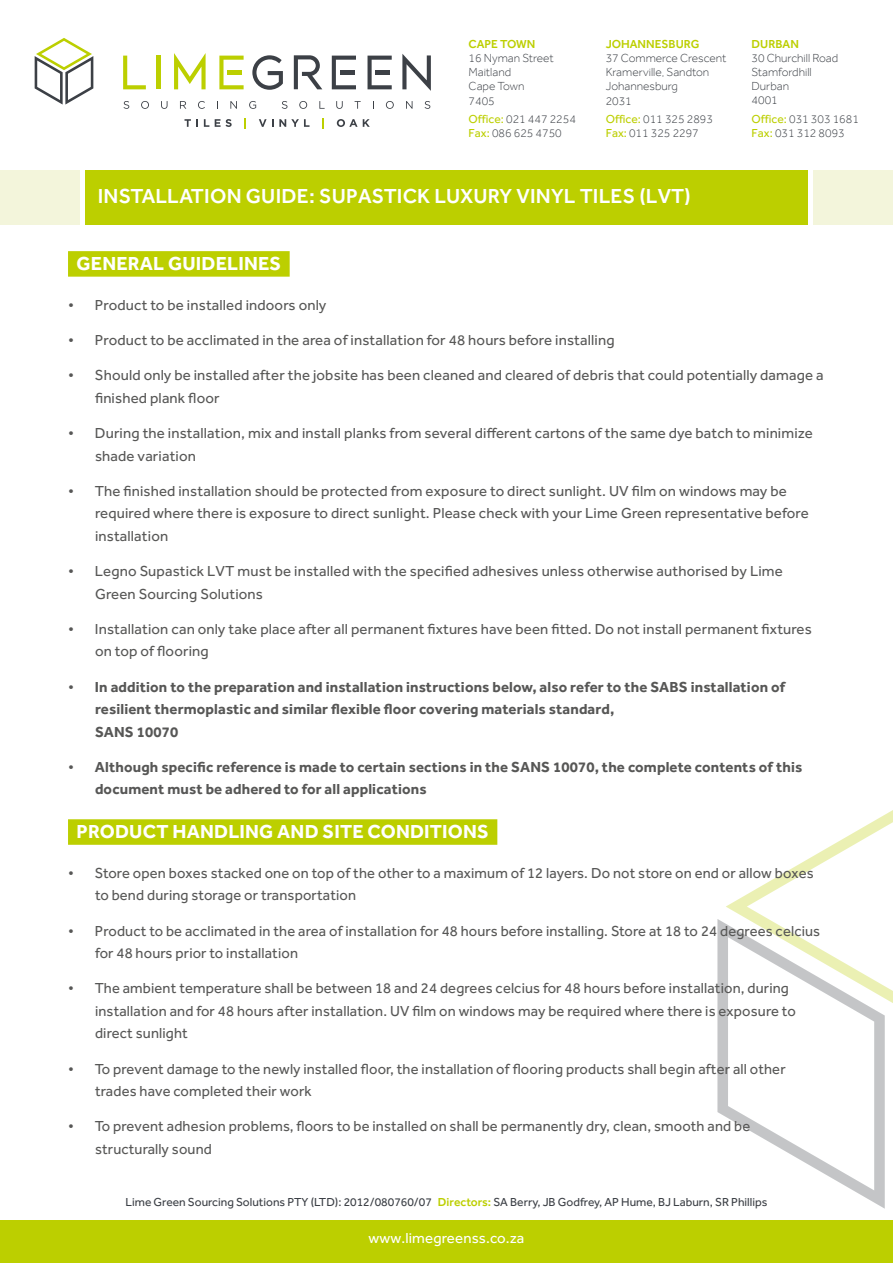
<style>
.page{position:relative;width:893px;height:1263px;background:#fff}
.page>*{position:absolute;margin:0;border:0;box-sizing:border-box;transform-origin:0 0}
.t1{font:500 21px "Effra";letter-spacing:.01em;color:#fff}
.t2{font:700 19.5px "Effra";letter-spacing:.01em;color:#fff}
.t3{font:15px/22.5px "Effra";letter-spacing:.01em;color:#575756}
.t4{font:700 15px/22.5px "Effra";letter-spacing:.01em;color:#575756}
.t5{font:15px "Effra";letter-spacing:.01em;color:#fff}
.t6{font:300 12px/14.2px "Effra";color:#3c4046}
.t7{font:12px "Effra";color:#3c4046}
.t8{font:500 12px "Effra";color:#bccf00}
.s1{font-weight:400;color:#bccf00}
.s2{font-weight:400}
.s3{font-weight:500;color:#bccf00}
</style>
<div class="page">
<svg style="left:35px;top:38px;width:58px;height:67px"></svg>
<svg style="left:252px;top:55px;width:31px;height:35px"></svg>
<svg style="left:174px;top:53px;width:32px;height:36px"></svg>
<svg style="left:402px;top:54px;width:29px;height:37px"></svg>
<hr style="left:156px;top:56px;width:4px;height:33px;background:#bccf00">
<svg style="left:123px;top:56px;width:23px;height:33px"></svg>
<svg style="left:219px;top:56px;width:25px;height:33px"></svg>
<svg style="left:332px;top:56px;width:24px;height:33px"></svg>
<svg style="left:367px;top:56px;width:25px;height:33px"></svg>
<svg style="left:294px;top:55px;width:28px;height:34px"></svg>
<svg style="left:124px;top:101px;width:5px;height:8px"></svg>
<svg style="left:141px;top:101px;width:8px;height:8px"></svg>
<svg style="left:161px;top:101px;width:7px;height:8px"></svg>
<svg style="left:180px;top:101px;width:6px;height:8px"></svg>
<svg style="left:198px;top:101px;width:7px;height:8px"></svg>
<svg style="left:230px;top:101px;width:7px;height:8px"></svg>
<svg style="left:249px;top:101px;width:7px;height:8px"></svg>
<svg style="left:282px;top:101px;width:5px;height:8px"></svg>
<svg style="left:299px;top:101px;width:8px;height:8px"></svg>
<svg style="left:319px;top:101px;width:6px;height:8px"></svg>
<svg style="left:336px;top:101px;width:7px;height:8px"></svg>
<svg style="left:355px;top:101px;width:6px;height:8px"></svg>
<svg style="left:386px;top:101px;width:8px;height:8px"></svg>
<svg style="left:406px;top:101px;width:6px;height:8px"></svg>
<svg style="left:425px;top:101px;width:5px;height:8px"></svg>
<svg style="left:184px;top:119px;width:14px;height:8px"></svg>
<svg style="left:204px;top:119px;width:5px;height:8px"></svg>
<svg style="left:215px;top:119px;width:17px;height:8px"></svg>
<svg style="left:259px;top:119px;width:14px;height:8px"></svg>
<svg style="left:279px;top:119px;width:30px;height:8px"></svg>
<svg style="left:322px;top:118px;width:2px;height:10px"></svg>
<svg style="left:337px;top:119px;width:33px;height:8px"></svg>
<div style="left:0;top:1220px;width:893px;height:43px;background:#bccf00"></div>
<svg style="left:726px;top:810px;width:167px;height:193px"></svg>
<svg style="left:717px;top:919px;width:168px;height:290px"></svg>
<div style="left:68px;top:251px;width:222px;height:26px;background:#bccf00"></div>
<div style="left:68px;top:819px;width:429px;height:26px;background:#bccf00"></div>
<div style="left:85px;top:170px;width:723px;height:55px;background:#bccf00"></div>
<div style="left:0;top:170px;width:79px;height:55px;background:#f3f5db"></div>
<div style="left:814px;top:170px;width:79px;height:55px;background:#f3f5db"></div>
<p class="t8" style="left:469px;top:36px;width:68px">CAPE TOWN</p>
<p class="t6" style="left:469px;top:51px;width:87px">16 Nyman Street<br>Maitland<br>Cape Town<br>7405</p>
<p class="t6" style="left:469px;top:112px;width:109px"><span class="s1">Office:</span> 021 447 2254<br><span class="s1">Fax:</span> 086 625 4750</p>
<p class="t8" style="left:606px;top:36px;width:95px">JOHANNESBURG</p>
<p class="t6" style="left:606px;top:51px;width:122px">37 Commerce Crescent<br>Kramerville, Sandton<br>Johannesburg<br>2031</p>
<p class="t6" style="left:606px;top:112px;width:109px"><span class="s1">Office:</span> 011 325 2893<br><span class="s1">Fax:</span> 011 325 2297</p>
<h1 class="t1" style="left:98px;top:184px;width:594px">INSTALLATION GUIDE: SUPASTICK LUXURY VINYL TILES (LVT)</h1>
<p class="t8" style="left:752px;top:36px;width:49px">DURBAN</p>
<p class="t6" style="left:752px;top:50px;width:88px">30 Churchill Road<br>Stamfordhill<br>Durban<br>4001</p>
<p class="t6" style="left:752px;top:112px;width:109px"><span class="s1">Office:</span> 031 303 1681<br><span class="s1">Fax:</span> 031 312 8093</p>
<h2 class="t2" style="left:77px;top:252px;width:206px">GENERAL GUIDELINES</h2>
<p class="t3" style="left:68px;top:293px;width:260px">• Product to be installed indoors only</p>
<p class="t3" style="left:68px;top:329px;width:548px">• Product to be acclimated in the area of installation for 48 hours before installing</p>
<p class="t3" style="left:95px;top:364px;width:730px;text-indent:-27px">• Should only be installed after the jobsite has been cleaned and cleared of debris that could potentially damage a finished plank floor</p>
<p class="t3" style="left:95px;top:422px;width:719px;text-indent:-27px">• During the installation, mix and install planks from several different cartons of the same dye batch to minimize shade variation</p>
<p class="t3" style="left:95px;top:479px;width:715px;text-indent:-27px">• The finished installation should be protected from exposure to direct sunlight. UV film on windows may be required where there is exposure to direct sunlight. Please check with your Lime Green representative before installation</p>
<p class="t3" style="left:95px;top:560px;width:689px;text-indent:-27px">• Legno Supastick LVT must be installed with the specified adhesives unless otherwise authorised by Lime<br>Green Sourcing Solutions</p>
<p class="t3" style="left:95px;top:617px;width:718px;text-indent:-27px">• Installation can only take place after all permanent fixtures have been fitted. Do not install permanent fixtures on top of flooring</p>
<p class="t4" style="left:95px;top:675px;width:692px;text-indent:-27px"><span class="s2">•</span> In addition to the preparation and installation instructions below, also refer to the SABS installation of resilient thermoplastic and similar flexible floor covering materials standard,<br>SANS 10070</p>
<p class="t4" style="left:95px;top:755px;width:709px;text-indent:-27px"><span class="s2">•</span> Although specific reference is made to certain sections in the SANS 10070, the complete contents of this document must be adhered to for all applications</p>
<h2 class="t2" style="left:77px;top:820px;width:414px">PRODUCT HANDLING AND SITE CONDITIONS</h2>
<p class="t3" style="left:95px;top:861px;width:720px;text-indent:-27px">• Store open boxes stacked one on top of the other to a maximum of 12 layers. Do not store on end or allow boxes to bend during storage or transportation</p>
<p class="t3" style="left:95px;top:919px;width:727px;text-indent:-27px">• Product to be acclimated in the area of installation for 48 hours before installing. Store at 18 to 24 degrees celcius for 48 hours prior to installation</p>
<p class="t3" style="left:95px;top:977px;width:702px;text-indent:-27px">• The ambient temperature shall be between 18 and 24 degrees celcius for 48 hours before installation, during installation and for 48 hours after installation. UV film on windows may be required where there is exposure to direct sunlight</p>
<p class="t3" style="left:95px;top:1057px;width:692px;text-indent:-27px">• To prevent damage to the newly installed floor, the installation of flooring products shall begin after all other trades have completed their work</p>
<p class="t3" style="left:95px;top:1115px;width:657px;text-indent:-27px">• To prevent adhesion problems, floors to be installed on shall be permanently dry, clean, smooth and be structurally sound</p>
<p class="t7" style="left:126px;top:1195px;width:643px">Lime Green Sourcing Solutions PTY (LTD): 2012/080760/07 <span class="s3">Directors:</span> SA Berry, JB Godfrey, AP Hume, BJ Laburn, SR Phillips</p>
<p class="t5" style="left:369px;top:1229px;width:157px">www.limegreenss.co.za</p>
</div>
